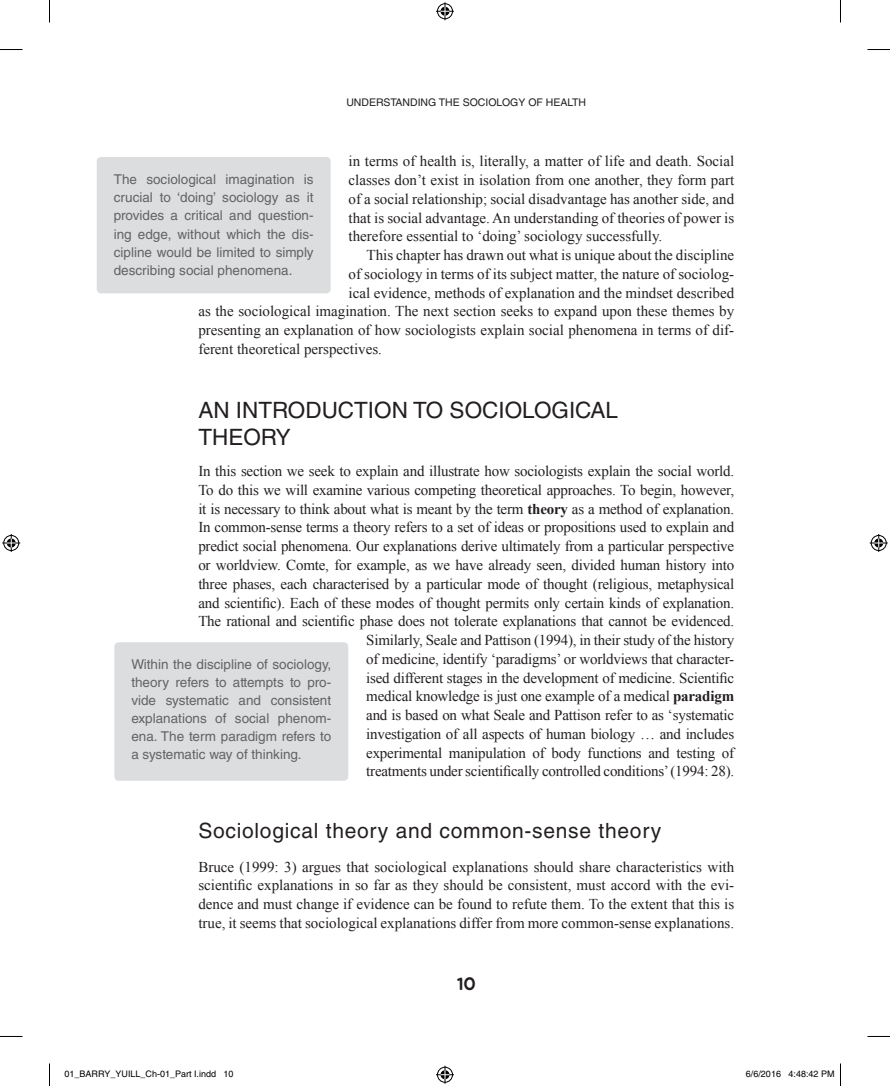
<style>
.page{position:relative;width:890px;height:1086px;background:#fff}
.page>*{position:absolute;margin:0;border:0;box-sizing:border-box;transform-origin:0 0}
.t1{font:22.5px/27px "Helvetica LT Std";color:#231f20}
.t2{font:21px "Helvetica LT Std";letter-spacing:.035em;color:#231f20}
.t3{font:18px "Multicolore";color:#231f20}
.t4{font:15px/18.8px "Times New Roman";letter-spacing:-.015em;color:#231f20;text-align:right}
.t5{font:13.5px/18.3px "Helvetica LT Std";color:#636366;text-align:justify}
.t6{font:10.5px "Helvetica LT Std";color:#231f20}
.t7{font:9px "Helvetica";color:#000}
.s1{font-weight:700}
</style>
<div class="page">
<div style="left:97px;top:157px;width:234px;height:136px;background:#dcdddf;border-radius:4px"></div>
<div style="left:114px;top:642px;width:234px;height:138px;background:#dcdddf;border-radius:4px"></div>
<svg style="left:0;top:49px;width:22px;height:1px"></svg>
<svg style="left:867px;top:49px;width:23px;height:1px"></svg>
<svg style="left:0;top:1036px;width:22px;height:1px"></svg>
<svg style="left:867px;top:1036px;width:23px;height:1px"></svg>
<svg style="left:49px;top:0;width:1px;height:23px"></svg>
<svg style="left:49px;top:1063px;width:1px;height:22px"></svg>
<svg style="left:840px;top:0;width:1px;height:23px"></svg>
<svg style="left:840px;top:1063px;width:1px;height:22px"></svg>
<svg style="left:436px;top:2px;width:18px;height:18px"></svg>
<svg style="left:436px;top:1065px;width:18px;height:18px"></svg>
<svg style="left:2px;top:534px;width:18px;height:18px"></svg>
<svg style="left:870px;top:534px;width:18px;height:18px"></svg>
<p class="t6" style="left:346px;top:97px;width:241px">UNDERSTANDING THE SOCIOLOGY OF HEALTH</p>
<p class="t4" style="left:349px;top:152px;width:387px">in terms of health is, literally, a matter of life and death. Social</p>
<p class="t4" style="left:349px;top:170px;width:387px">classes don’t exist in isolation from one another, they form part</p>
<p class="t4" style="left:349px;top:189px;width:387px">of a social relationship; social disadvantage has another side, and</p>
<p class="t4" style="left:349px;top:208px;width:387px">that is social advantage. An understanding of theories of power is</p>
<p class="t4" style="left:349px;top:227px;width:315px">therefore essential to ‘doing’ sociology successfully.</p>
<p class="t4" style="left:367px;top:245px;width:369px">This chapter has drawn out what is unique about the discipline</p>
<p class="t4" style="left:349px;top:264px;width:387px">of sociology in terms of its subject matter, the nature of sociolog-</p>
<p class="t4" style="left:349px;top:283px;width:387px">ical evidence, methods of explanation and the mindset described</p>
<p class="t4" style="left:198px;top:302px;width:537px">as the sociological imagination. The next section seeks to expand upon these themes by</p>
<p class="t4" style="left:198px;top:320px;width:537px">presenting an explanation of how sociologists explain social phenomena in terms of dif-</p>
<p class="t4" style="left:198px;top:339px;width:185px">ferent theoretical perspectives.</p>
<p class="t5" style="left:114px;top:170px;width:201px">The sociological imagination is crucial to ‘doing’ sociology as it provides a critical and question&shy;ing edge, without which the dis&shy;cipline would be limited to simply describing social phenomena.</p>
<p class="t1" style="left:198px;top:397px;width:421px">AN INTRODUCTION TO SOCIOLOGICAL<br>THEORY</p>
<p class="t4" style="left:198px;top:461px;width:537px">In this section we seek to explain and illustrate how sociologists explain the social world.<br>To do this we will examine various competing theoretical approaches. To begin, however, it is necessary to think about what is meant by the term <span class="s1">theory</span> as a method of explanation.<br>In common-sense terms a theory refers to a set of ideas or propositions used to explain and predict social phenomena. Our explanations derive ultimately from a particular perspective or worldview. Comte, for example, as we have already seen, divided human history into three phases, each characterised by a particular mode of thought (religious, metaphysical and scientific). Each of these modes of thought permits only certain kinds of explanation.<br>The rational and scientific phase does not tolerate explanations that cannot be evidenced.<br>Similarly, Seale and Pattison (1994), in their study of the history<br>of medicine, identify ‘paradigms’ or worldviews that character-<br>ised different stages in the development of medicine. Scientific<br>medical knowledge is just one example of a medical <span class="s1">paradigm<br></span>and is based on what Seale and Pattison refer to as ‘systematic<br>investigation of all aspects of human biology … and includes<br>experimental manipulation of body functions and testing of<br>treatments under scientifically controlled conditions’ (1994: 28).</p>
<p class="t5" style="left:131px;top:655px;width:201px">Within the discipline of sociology, theory refers to attempts to pro&shy;vide systematic and consistent explanations of social phenom&shy;ena. The term paradigm refers to a systematic way of thinking.</p>
<p class="t2" style="left:198px;top:818px;width:464px">Sociological theory and common-sense theory</p>
<p class="t4" style="left:198px;top:857px;width:537px;text-align:justify">Bruce (1999: 3) argues that sociological explanations should share characteristics with scientific explanations in so far as they should be consistent, must accord with the evi&shy;dence and must change if evidence can be found to refute them. To the extent that this is true, it seems that sociological explanations differ from more common-sense explanations.</p>
<p class="t3" style="left:457px;top:972px;width:21px">10</p>
<p class="t7" style="left:64px;top:1068px;width:171px">01_BARRY_YUILL_Ch-01_Part I.indd 10</p>
<p class="t7" style="left:746px;top:1068px;width:90px">6/6/2016 4:48:42 PM</p>
</div>
